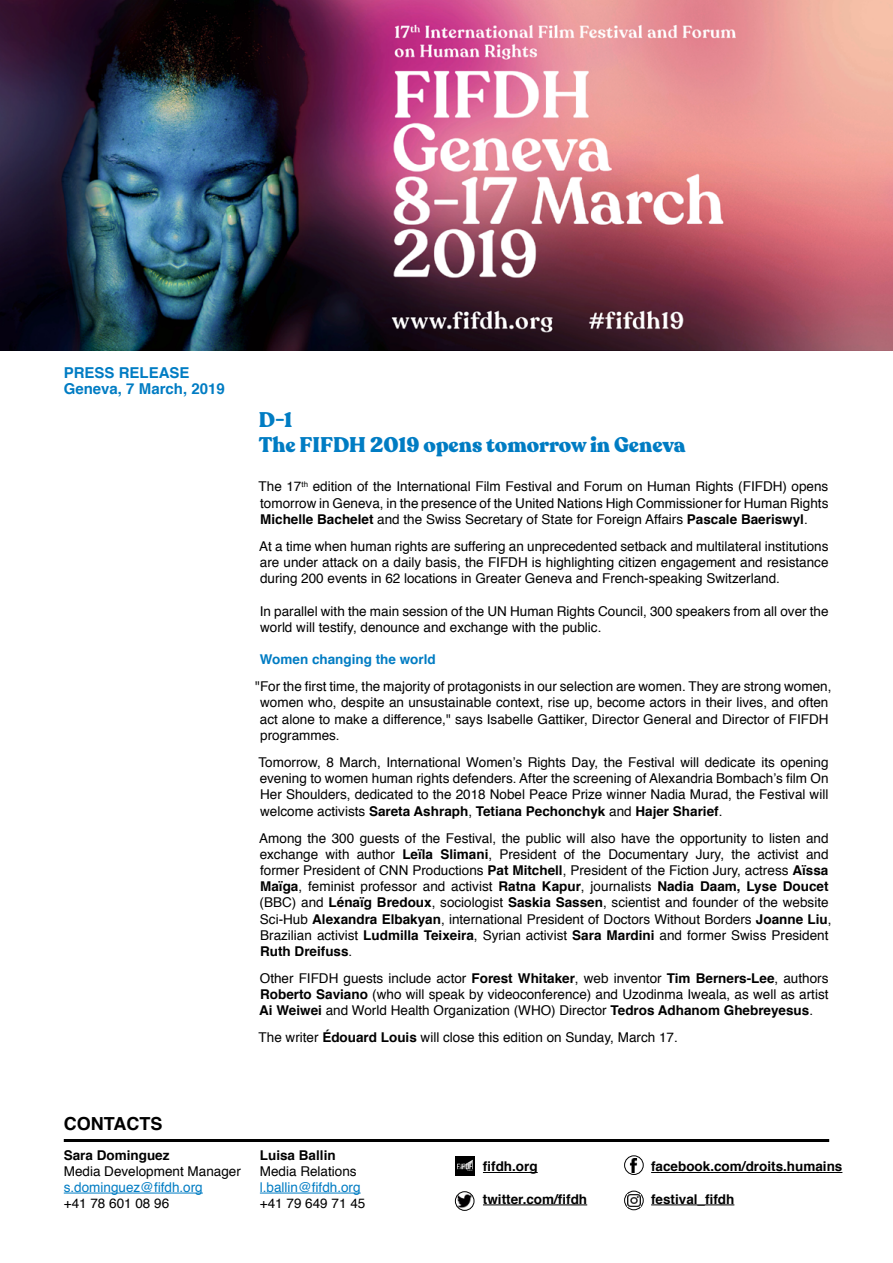
<style>
.page{position:relative;width:893px;height:1263px;background:#fff}
.page>*{position:absolute;margin:0;border:0;box-sizing:border-box;transform-origin:0 0}
.t1{font:900 21px/25.2px "Recoleta";color:#007cc3}
.t2{font:700 18px "Helvetica";color:#000}
.t3{font:700 15px/16.2px "Helvetica";color:#007cc3}
.t4{font:13.5px/16.2px "Helvetica";color:#000;text-align:justify}
.t5{font:700 13.5px "Helvetica";color:#000}
.t6{font:13.5px "Helvetica";color:#007cc3}
.t7{font:700 13.5px "Helvetica";color:#007cc3}
.s1{font-weight:700}
</style>
<div class="page">
<img style="left:0;top:0;width:893px;height:350px">
<hr style="left:64px;top:1193px;width:139px;height:1px;background:#007cc3">
<hr style="left:260px;top:1193px;width:101px;height:1px;background:#007cc3">
<img style="left:627px;top:1158px;width:14px;height:14px">
<div style="left:624px;top:1155px;width:20px;height:20px;border:1px solid #000;border-radius:50%"></div>
<img style="left:458px;top:1194px;width:14px;height:14px">
<div style="left:455px;top:1191px;width:19px;height:20px;border:1px solid #000;border-radius:50%"></div>
<div style="left:624px;top:1191px;width:20px;height:19px;border:1px solid #000;border-radius:50%"></div>
<svg style="left:628px;top:1194px;width:12px;height:12px"></svg>
<hr style="left:651px;top:1172px;width:191px;height:1px;background:#000">
<hr style="left:651px;top:1204px;width:83px;height:1px;background:#000">
<div style="left:455px;top:1156px;width:20px;height:19px;background:#000"></div>
<svg style="left:457px;top:1160px;width:16px;height:11px"></svg>
<hr style="left:483px;top:1172px;width:55px;height:1px;background:#000">
<hr style="left:483px;top:1204px;width:104px;height:1px;background:#000">
<hr style="left:64px;top:1139px;width:765px;height:3px;background:#000">
<p class="t3" style="left:64px;top:365px;width:162px">PRESS RELEASE<br>Geneva, 7 March, 2019</p>
<h1 class="t1" style="left:259px;top:408px;width:428px">D-1<br>The FIFDH 2019 opens tomorrow in Geneva</h1>
<p class="t4" style="left:259px;top:479px;width:571px">The 17<sup>th</sup> edition of the International Film Festival and Forum on Human Rights (FIFDH) opens tomorrow in Geneva, in the presence of the United Nations High Commissioner for Human Rights <span class="s1">Michelle Bachelet</span> and the Swiss Secretary of State for Foreign Affairs <span class="s1">Pascale Baeriswyl</span>.</p>
<p class="t4" style="left:259px;top:538px;width:571px">At a time when human rights are suffering an unprecedented setback and multilateral institutions are under attack on a daily basis, the FIFDH is highlighting citizen engagement and resistance during 200 events in 62 locations in Greater Geneva and French-speaking Switzerland.</p>
<p class="t4" style="left:260px;top:603px;width:570px">In parallel with the main session of the UN Human Rights Council, 300 speakers from all over the world will testify, denounce and exchange with the public.</p>
<p class="t7" style="left:260px;top:649px;width:178px">Women changing the world</p>
<p class="t4" style="left:260px;top:679px;width:573px;text-align:left;text-indent:-5px">"For the first time, the majority of protagonists in our selection are women. They are strong women, women who, despite an unsustainable context, rise up, become actors in their lives, and often act alone to make a difference," says Isabelle Gattiker, Director General and Director of FIFDH programmes.</p>
<p class="t4" style="left:259px;top:754px;width:571px">Tomorrow, 8 March, International Women’s Rights Day, the Festival will dedicate its opening evening to women human rights defenders. After the screening of Alexandria Bombach’s film On Her Shoulders, dedicated to the 2018 Nobel Peace Prize winner Nadia Murad, the Festival will welcome activists <span class="s1">Sareta Ashraph</span>, <span class="s1">Tetiana Pechonchyk</span> and <span class="s1">Hajer Sharief</span>.</p>
<p class="t4" style="left:259px;top:830px;width:574px;text-align:left">Among the 300 guests of the Festival, the public will also have the opportunity to listen and exchange with author <span class="s1">Leïla Slimani</span>, President of the Documentary Jury, the activist and former President of CNN Productions <span class="s1">Pat Mitchell</span>, President of the Fiction Jury, actress <span class="s1">Aïssa Maïga</span>, feminist professor and activist <span class="s1">Ratna Kapur</span>, journalists <span class="s1">Nadia Daam, Lyse Doucet </span>(BBC) and <span class="s1">Lénaïg Bredoux</span>, sociologist <span class="s1">Saskia Sassen</span>, scientist and founder of the website Sci-Hub <span class="s1">Alexandra Elbakyan</span>, international President of Doctors Without Borders <span class="s1">Joanne Liu</span>, Brazilian activist <span class="s1">Ludmilla Teixeira</span>, Syrian activist <span class="s1">Sara Mardini</span> and former Swiss President <span class="s1">Ruth Dreifuss</span>.</p>
<p class="t4" style="left:259px;top:970px;width:571px">Other FIFDH guests include actor <span class="s1">Forest Whitaker</span>, web inventor <span class="s1">Tim Berners-Lee</span>, authors <span class="s1">Roberto Saviano</span> (who will speak by videoconference) and Uzodinma Iweala, as well as artist <span class="s1">Ai Weiwei</span> and World Health Organization (WHO) Director <span class="s1">Tedros Adhanom Ghebreyesus</span>.</p>
<p class="t4" style="left:259px;top:1030px;width:421px">The writer <span class="s1">Édouard Louis</span> will close this edition on Sunday, March 17.</p>
<h2 class="t2" style="left:64px;top:1109px;width:100px">CONTACTS</h2>
<p class="t5" style="left:64px;top:1144px;width:107px">Sara Dominguez</p>
<p class="t4" style="left:64px;top:1163px;width:179px">Media Development Manager</p>
<p class="t6" style="left:64px;top:1177px;width:141px">s.dominguez@fifdh.org</p>
<p class="t4" style="left:64px;top:1196px;width:107px">+41 78 601 08 96</p>
<p class="t5" style="left:260px;top:1144px;width:77px">Luisa Ballin</p>
<p class="t4" style="left:260px;top:1163px;width:98px">Media Relations</p>
<p class="t6" style="left:260px;top:1177px;width:102px">l.ballin@fifdh.org</p>
<p class="t4" style="left:260px;top:1196px;width:107px">+41 79 649 71 45</p>
<p class="t5" style="left:483px;top:1156px;width:56px">fifdh.org</p>
<p class="t5" style="left:483px;top:1188px;width:106px">twitter.com/fifdh</p>
<p class="t5" style="left:651px;top:1156px;width:193px">facebook.com/droits.humains</p>
<p class="t5" style="left:651px;top:1188px;width:85px">festival_fifdh</p>
</div>
